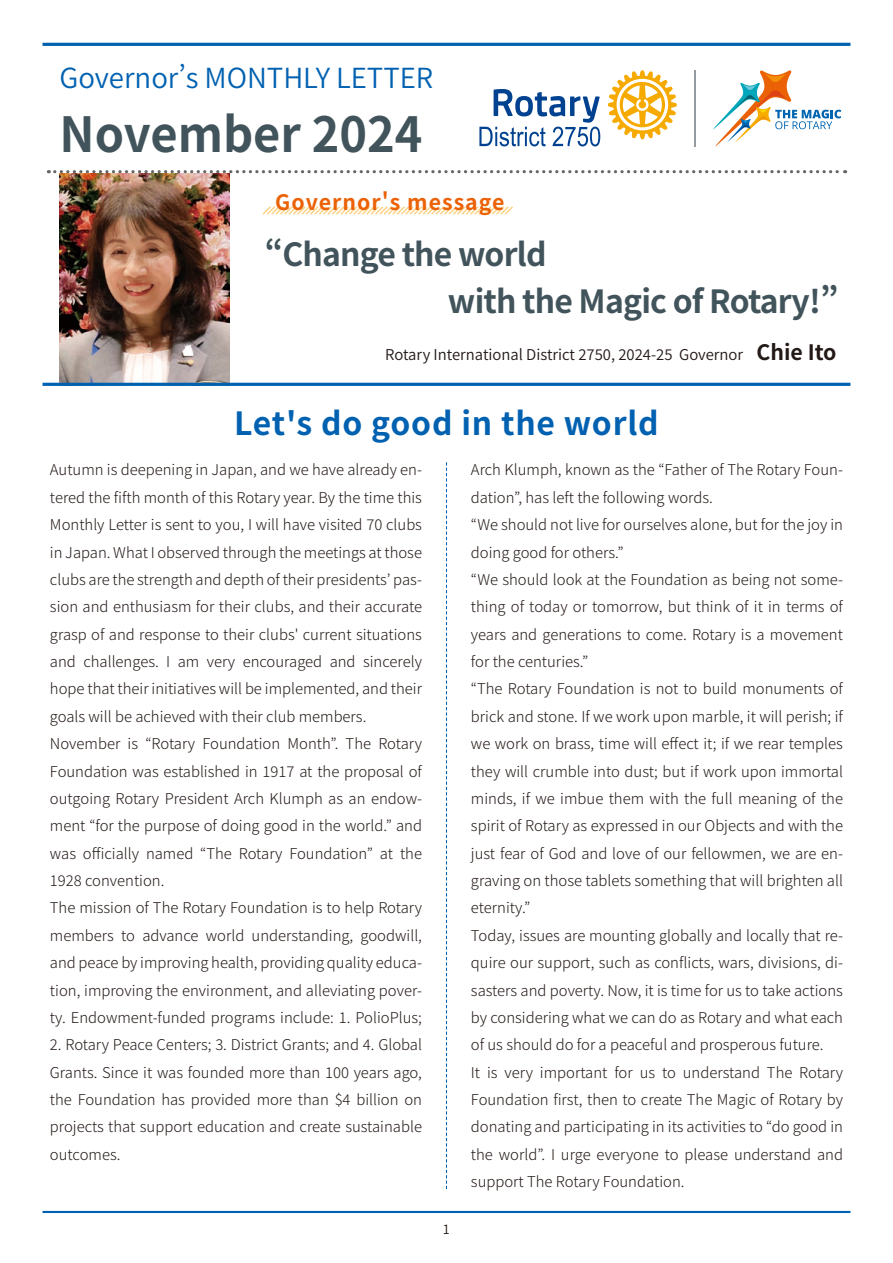
<style>
.page{position:relative;width:893px;height:1263px;background:#fff}
.page>*{position:absolute;margin:0;border:0;box-sizing:border-box;transform-origin:0 0}
.t1{font:700 48.3px "Source Han Sans JP";color:#42545b}
.t2{font:700 31.95px/46.8px "Source Han Sans JP";letter-spacing:-.025em;color:#42545b}
.t3{font:700 31.95px "Source Han Sans JP";letter-spacing:.025em;color:#0061b1}
.t4{font:27.6px "Source Han Sans JP";color:#0061b1}
.t5{font:700 21.3px "Source Han Sans JP";letter-spacing:.05em;color:#eb6105}
.t6{font:300 14.85px/27.3px "Source Han Sans JP";color:#231916}
.t7{font:14.85px "Source Han Sans JP";color:#231916}
.t8{font:12.75px "Source Han Sans JP";color:#231916}
.s1{font-weight:700;font-size:21.3px}
</style>
<div class="page">
<img style="left:60px;top:173px;width:170px;height:210px">
<hr style="left:694px;top:70px;width:1px;height:76px;background:#939ba0">
<svg style="left:608px;top:70px;width:69px;height:69px"></svg>
<svg style="left:479px;top:89px;width:121px;height:57px"></svg>
<svg style="left:713px;top:70px;width:128px;height:77px"></svg>
<svg style="left:55px;top:170px;width:791px;height:3px"></svg>
<hr style="left:43px;top:383px;width:807px;height:3px;background:#0061b1">
<hr style="left:43px;top:43px;width:807px;height:3px;background:#0061b1">
<svg style="left:262px;top:206px;width:251px;height:9px"></svg>
<hr style="left:43px;top:1211px;width:807px;height:2px;background:#0061b1">
<svg style="left:446px;top:462px;width:1px;height:727px"></svg>
<h3 class="t4" style="left:60px;top:63px;width:375px">Governor’s MONTHLY LETTER</h3>
<h1 class="t1" style="left:60px;top:107px;width:364px">November 2024</h1>
<h3 class="t5" style="left:275px;top:190px;width:231px">Governor's message</h3>
<h2 class="t2" style="left:448px;top:231px;width:392px;text-indent:-183px">“Change the world<br>with the Magic of Rotary!”</h2>
<p class="t7" style="left:385px;top:346px;width:453px">Rotary International District 2750, 2024-25 Governor <span class="s1">Chie Ito</span></p>
<h2 class="t3" style="left:234px;top:405px;width:426px">Let's do good in the world</h2>
<p class="t6" style="left:50px;top:457px;width:374px">Autumn is deepening in Japan, and we have already en&shy;tered the fifth month of this Rotary year. By the time this Monthly Letter is sent to you, I will have visited 70 clubs in Japan. What I observed through the meetings at those clubs are the strength and depth of their presidents’ pas&shy;sion and enthusiasm for their clubs, and their accurate grasp of and response to their clubs' current situations and challenges. I am very encouraged and sincerely hope that their initiatives will be implemented, and their goals will be achieved with their club members.<br>November is “Rotary Foundation Month”. The Rotary Foundation was established in 1917 at the proposal of outgoing Rotary President Arch Klumph as an endow&shy;ment “for the purpose of doing good in the world.” and was officially named “The Rotary Foundation” at the 1928 convention.<br>The mission of The Rotary Foundation is to help Rotary members to advance world understanding, goodwill, and peace by improving health, providing quality educa&shy;tion, improving the environment, and alleviating pover&shy;ty. Endowment-funded programs include: 1. PolioPlus;</p>
<p class="t6" style="left:50px;top:1031px;width:374px;text-align:justify">2. Rotary Peace Centers; 3. District Grants; and 4. Global Grants. Since it was founded more than 100 years ago, the Foundation has provided more than $4 billion on projects that support education and create sustainable outcomes.</p>
<p class="t8" style="left:443px;top:1222px;width:9px">1</p>
<p class="t6" style="left:471px;top:457px;width:374px">Arch Klumph, known as the “Father of The Rotary Foun&shy;dation”, has left the following words.<br>“We should not live for ourselves alone, but for the joy in doing good for others.”<br>“We should look at the Foundation as being not some&shy;thing of today or tomorrow, but think of it in terms of years and generations to come. Rotary is a movement for the centuries.”<br>“The Rotary Foundation is not to build monuments of brick and stone. If we work upon marble, it will perish; if we work on brass, time will effect it; if we rear temples they will crumble into dust; but if work upon immortal minds, if we imbue them with the full meaning of the spirit of Rotary as expressed in our Objects and with the just fear of God and love of our fellowmen, we are en&shy;graving on those tablets something that will brighten all eternity.”<br>Today, issues are mounting globally and locally that re&shy;quire our support, such as conflicts, wars, divisions, di&shy;sasters and poverty. Now, it is time for us to take actions by considering what we can do as Rotary and what each of us should do for a peaceful and prosperous future.<br>It is very important for us to understand The Rotary Foundation first, then to create The Magic of Rotary by donating and participating in its activities to “do good in the world”. I urge everyone to please understand and support The Rotary Foundation.</p>
</div>
